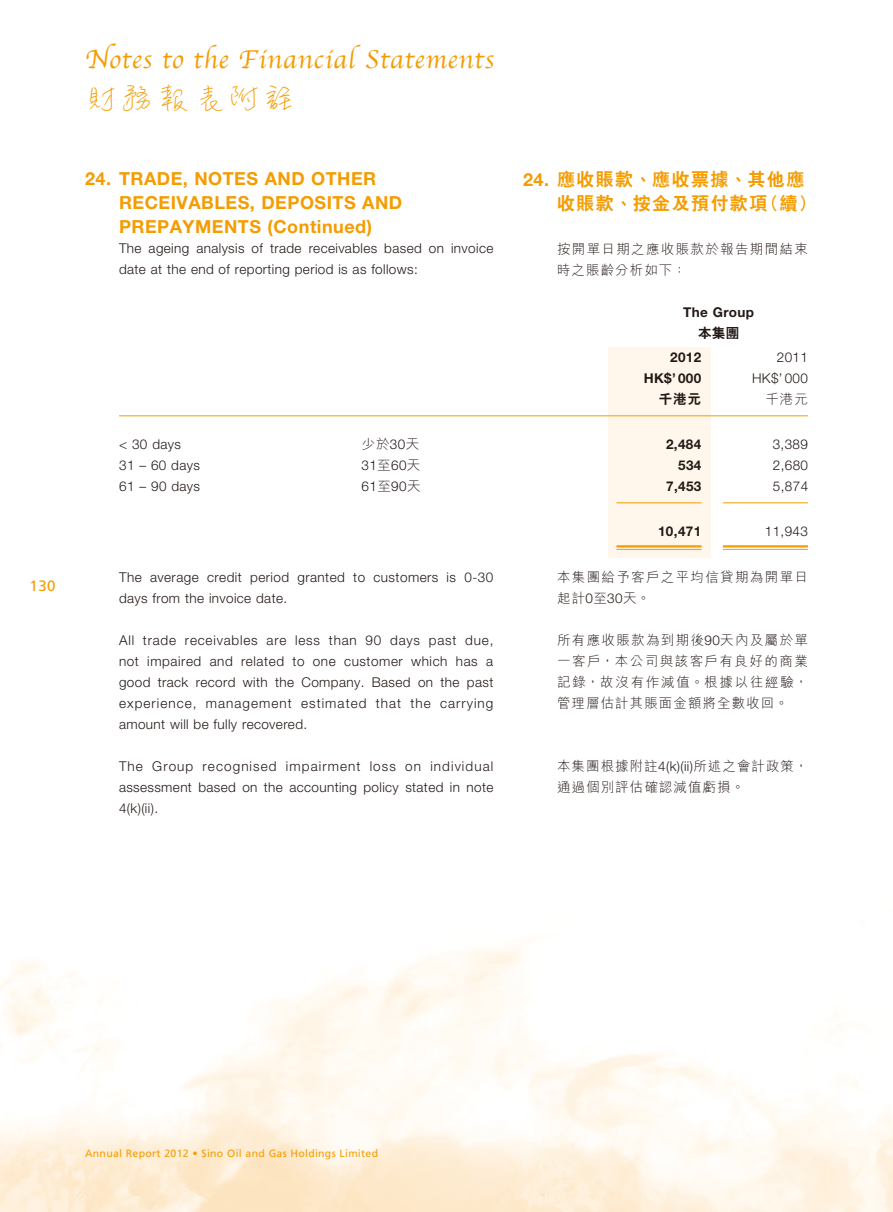
<style>
.page{position:relative;width:893px;height:1212px;background:#fff}
.page>*{position:absolute;margin:0;border:0;box-sizing:border-box;transform-origin:0 0}
.t1{font:300 33px "M Ling Wai FHK";letter-spacing:.08em;color:#f49c00}
.t2{font:27px "Apple Chancery";letter-spacing:.03em;color:#f49c00}
.t3{font:700 18px/24px "Helvetica Neue LT Std";letter-spacing:.03em;color:#f49c00}
.t4{font:800 18px/24px "C Hei 2 HK";letter-spacing:.08em;color:#f49c00}
.t5{font:15px "Frutiger LT Std";color:#f49c00}
.t6{font:300 13.5px/21px "Helvetica Neue LT Std";letter-spacing:.03em;color:#231916}
.t7{font:300 13.5px/21px "M Hei HK";letter-spacing:.1em;color:#231916}
.t8{font:700 13.5px "Helvetica Neue LT Std";letter-spacing:.03em;color:#231916}
.t9{font:300 13.5px/21px "M Hei HK";letter-spacing:.075em;color:#231916}
.t10{font:800 13.5px "C Hei 2 HK";letter-spacing:.055em;color:#231916}
.t11{font:10.5px "Frutiger LT Std";letter-spacing:.03em;color:#f49c00}
.s1{font-family:"Helvetica Neue LT Std";font-weight:700}
.s2{font-family:"Helvetica Neue LT Std"}
.s3{font-family:"M Hei HK"}
</style>
<div class="page">
<div style="left:608px;top:347px;width:102px;height:211px;background:#fff7eb"></div>
<hr style="left:119px;top:415px;width:689px;height:1px;background:#f49c00">
<hr style="left:616px;top:502px;width:86px;height:1px;background:#f49c00">
<hr style="left:723px;top:502px;width:85px;height:1px;background:#f49c00">
<hr style="left:616px;top:545px;width:85px;height:2px;background:#f49c00">
<hr style="left:616px;top:549px;width:85px;height:1px;background:#f49c00">
<hr style="left:723px;top:545px;width:85px;height:2px;background:#f49c00">
<hr style="left:723px;top:549px;width:85px;height:1px;background:#f49c00">
<p class="t5" style="left:30px;top:577px;width:27px">130</p>
<h2 class="t2" style="left:85px;top:37px;width:410px">Notes to the Financial Statements</h2>
<h1 class="t1" style="left:85px;top:76px;width:212px">財務報表附註</h1>
<h3 class="t3" style="left:119px;top:166px;width:285px;text-indent:-34px">24. TRADE, NOTES AND OTHER<br>RECEIVABLES, DEPOSITS AND<br>PREPAYMENTS (Continued)</h3>
<p class="t6" style="left:119px;top:238px;width:376px">The ageing analysis of trade receivables based on invoice date at the end of reporting period is as follows:</p>
<h3 class="t4" style="left:557px;top:168px;width:261px;text-indent:-34px"><span class="s1">24.</span> 應收賬款、應收票據、其他應收賬款、按金及預付款項（續）</h3>
<p class="t7" style="left:557px;top:238px;width:252px">按開單日期之應收賬款於報告期間結束時之賬齡分析如下：</p>
<p class="t8" style="left:683px;top:304px;width:73px">The Group</p>
<p class="t10" style="left:698px;top:324px;width:43px">本集團</p>
<p class="t8" style="left:670px;top:349px;width:33px">2012</p>
<p class="t6" style="left:777px;top:347px;width:33px">2011</p>
<p class="t8" style="left:644px;top:370px;width:59px">HK$’ 000</p>
<p class="t6" style="left:752px;top:368px;width:57px">HK$’ 000</p>
<p class="t10" style="left:659px;top:390px;width:44px">千港元</p>
<p class="t7" style="left:765px;top:388px;width:44px">千港元</p>
<p class="t6" style="left:119px;top:434px;width:63px">&lt; 30 days</p>
<p class="t7" style="left:361px;top:433px;width:59px">少於<span class="s2">30</span>天</p>
<p class="t8" style="left:666px;top:436px;width:37px">2,484</p>
<p class="t6" style="left:773px;top:434px;width:37px">3,389</p>
<p class="t6" style="left:119px;top:455px;width:82px">31 – 60 days</p>
<p class="t6" style="left:362px;top:455px;width:60px">31<span class="s3">至</span>60<span class="s3">天</span></p>
<p class="t8" style="left:678px;top:457px;width:25px">534</p>
<p class="t6" style="left:773px;top:455px;width:37px">2,680</p>
<p class="t6" style="left:119px;top:476px;width:82px">61 – 90 days</p>
<p class="t6" style="left:362px;top:476px;width:60px">61<span class="s3">至</span>90<span class="s3">天</span></p>
<p class="t8" style="left:666px;top:478px;width:37px">7,453</p>
<p class="t6" style="left:773px;top:476px;width:37px">5,874</p>
<p class="t8" style="left:658px;top:523px;width:45px">10,471</p>
<p class="t6" style="left:765px;top:521px;width:45px">11,943</p>
<p class="t6" style="left:119px;top:566px;width:376px">The average credit period granted to customers is 0-30 days from the invoice date.</p>
<p class="t6" style="left:119px;top:629px;width:376px;text-align:justify">All trade receivables are less than 90 days past due, not impaired and related to one customer which has a good track record with the Company. Based on the past experience, management estimated that the carrying amount will be fully recovered.</p>
<p class="t6" style="left:119px;top:755px;width:376px;text-align:justify">The Group recognised impairment loss on individual assessment based on the accounting policy stated in note 4(k)(ii).</p>
<p class="t7" style="left:557px;top:566px;width:252px">本集團給予客戶之平均信貸期為開單日起計<span class="s2">0</span>至<span class="s2">30</span>天。</p>
<p class="t7" style="left:557px;top:629px;width:252px;text-align:justify">所有應收賬款為到期後<span class="s2">90</span>天內及屬於單一客戶，本公司與該客戶有良好的商業記錄，故沒有作減值。根據以往經驗，管理層估計其賬面金額將全數收回。</p>
<p class="t9" style="left:557px;top:755px;width:252px">本集團根據附註<span class="s2">4(k)(ii)</span>所述之會計政策，通過個別評估確認減值虧損。</p>
<p class="t11" style="left:85px;top:1147px;width:295px">Annual Report 2012 • Sino Oil and Gas Holdings Limited</p>
</div>
